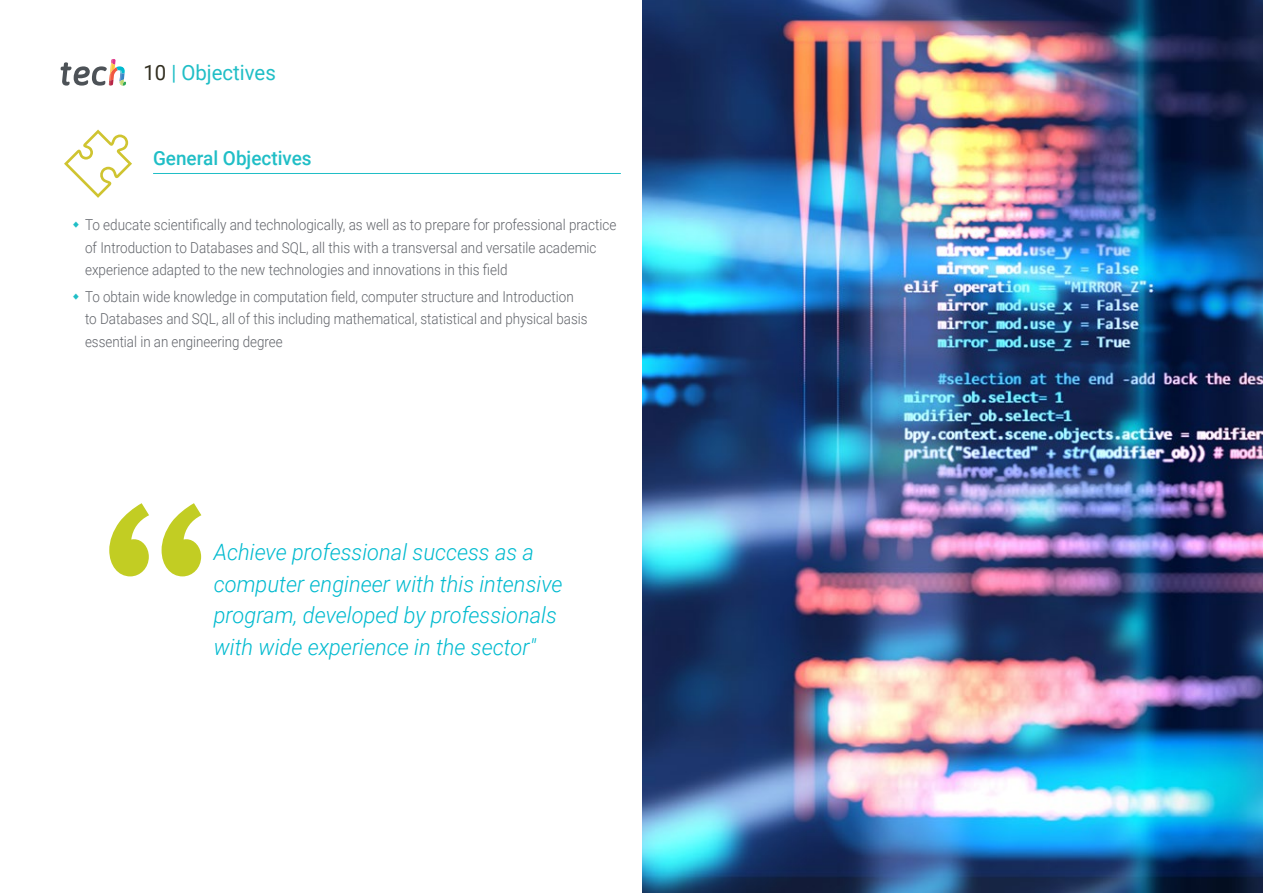
<style>
.page{position:relative;width:1263px;height:893px;background:#fff}
.page>*{position:absolute;margin:0;border:0;box-sizing:border-box;transform-origin:0 0}
.t1{font:italic 300 22.5px/31.5px "Roboto";color:#00bacf}
.t2{font:21px "Roboto";color:#20bec6}
.t3{font:500 19.5px "Roboto";color:#20bec6}
.t4{font:300 15px/22.5px "Roboto";color:#61646a;scale:.9 1}
.t5{font:300 15px/22.5px "Roboto";color:#61646a;scale:.89 1}
.s1{color:#312e20}
</style>
<div class="page">
<img style="left:642px;top:0;width:621px;height:893px">
<svg style="left:61px;top:59px;width:65px;height:27px"></svg>
<svg style="left:109px;top:503px;width:92px;height:73px"></svg>
<svg style="left:64px;top:130px;width:68px;height:68px"></svg>
<hr style="left:153px;top:173px;width:468px;height:1px;background:#20bec6">
<h2 class="t2" style="left:144px;top:57px;width:134px"><span class="s1">10</span> | Objectives</h2>
<h3 class="t3" style="left:153px;top:144px;width:160px">General Objectives</h3>
<p class="t4" style="left:85px;top:213px;width:592px">To educate scientifically and technologically, as well as to prepare for professional practice of Introduction to Databases and SQL, all this with a transversal and versatile academic experience adapted to the new technologies and innovations in this field</p>
<p class="t5" style="left:85px;top:285px;width:566px">To obtain wide knowledge in computation field, computer structure and Introduction to Databases and SQL, all of this including mathematical, statistical and physical basis essential in an engineering degree</p>
<h1 class="t1" style="left:214px;top:536px;width:350px">Achieve professional success as a computer engineer with this intensive program, developed by professionals with wide experience in the sector"</h1>
</div>
